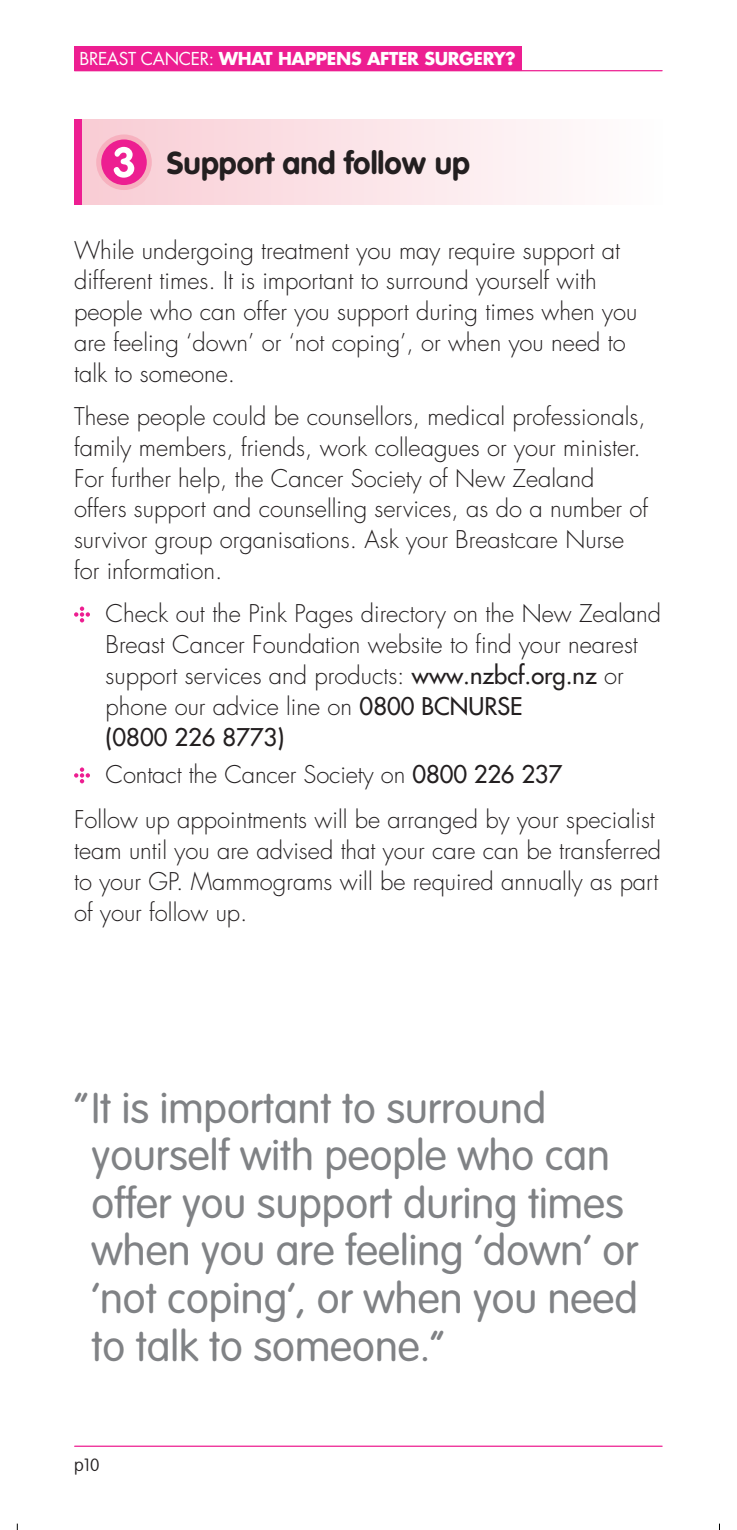
<style>
.page{position:relative;width:737px;height:1530px;background:#fff}
.page>*{position:absolute;margin:0;border:0;box-sizing:border-box;transform-origin:0 0}
.Quote_main{font:300 42.25px/47.5px "VAG Rounded";color:#808285}
.t1{font:700 31.25px "VAG Rounded";color:#231f20}
.Bodytext_-_STANDARD{font:300 23.75px/30.8px "Futura";color:#231f20}
.Bullet_body_style{font:300 23.75px/30.8px "Futura";color:#231f20}
.t2{font:100 17.5px "VAG Rounded";color:#231f20}
.t3{font:700 17.25px "Futura";letter-spacing:-.02em;color:#fff}
.s1{font-weight:400}
</style>
<div class="page">
<div style="left:74px;top:120px;width:588px;height:85px;background:linear-gradient(to right,#f9cbd3,#fefefe)"></div>
<div style="left:74px;top:120px;width:7px;height:85px;background:#ed1e91"></div>
<svg style="left:99px;top:137px;width:50px;height:50px"></svg>
<div style="left:96px;top:134px;width:56px;height:56px;border:5px solid #f7b1bf;border-radius:50%"></div>
<svg style="left:114px;top:147px;width:20px;height:31px"></svg>
<svg style="left:74px;top:606px;width:16px;height:16px"></svg>
<svg style="left:74px;top:767px;width:16px;height:16px"></svg>
<hr style="left:75px;top:1445px;width:587px;height:1px;background:#ed1e91">
<hr style="left:75px;top:70px;width:587px;height:1px;background:#ed1e91">
<div style="left:74px;top:46px;width:447px;height:25px;background:#ed1e91"></div>
<svg style="left:16px;top:1523px;width:2px;height:6px"></svg>
<p class="t3" style="left:79px;top:47px;width:437px"><span class="s1">BREAST CANCER:</span> WHAT HAPPENS AFTER SURGERY?</p>
<p class="t1" style="left:167px;top:145px;width:304px">Support and follow up</p>
<p class="Bodytext_-_STANDARD" style="left:74px;top:235px;width:564px">While undergoing treatment you may require support at different times. It is important to surround yourself with people who can offer you support during times when you are feeling ‘down’ or ‘not coping’, or when you need to talk to someone.</p>
<p class="Bodytext_-_STANDARD" style="left:74px;top:401px;width:575px">These people could be counsellors, medical professionals, family members, friends, work colleagues or your minister.<br>For further help, the Cancer Society of New Zealand offers support and counselling services, as do a number of survivor group organisations. Ask your Breastcare Nurse for information.</p>
<p class="Bullet_body_style" style="left:105px;top:598px;width:556px">Check out the Pink Pages directory on the New Zealand Breast Cancer Foundation website to find your nearest support services and products: <span class="s1">www.nzbcf.org.nz</span> or phone our advice line on <span class="s1">0800 BCNURSE<br>(0800 226 8773)</span></p>
<p class="Bullet_body_style" style="left:105px;top:759px;width:458px">Contact the Cancer Society on <span class="s1">0800 226 237</span></p>
<p class="Bodytext_-_STANDARD" style="left:74px;top:804px;width:588px">Follow up appointments will be arranged by your specialist team until you are advised that your care can be transferred to your GP. Mammograms will be required annually as part of your follow up.</p>
<p class="Quote_main" style="left:91px;top:1084px;width:548px;text-indent:-18px">“It is important to surround yourself with people who can offer you support during times when you are feeling ‘down’ or ‘not coping’, or when you need to talk to someone.”</p>
<p class="t2" style="left:74px;top:1454px;width:27px">p10</p>
</div>
